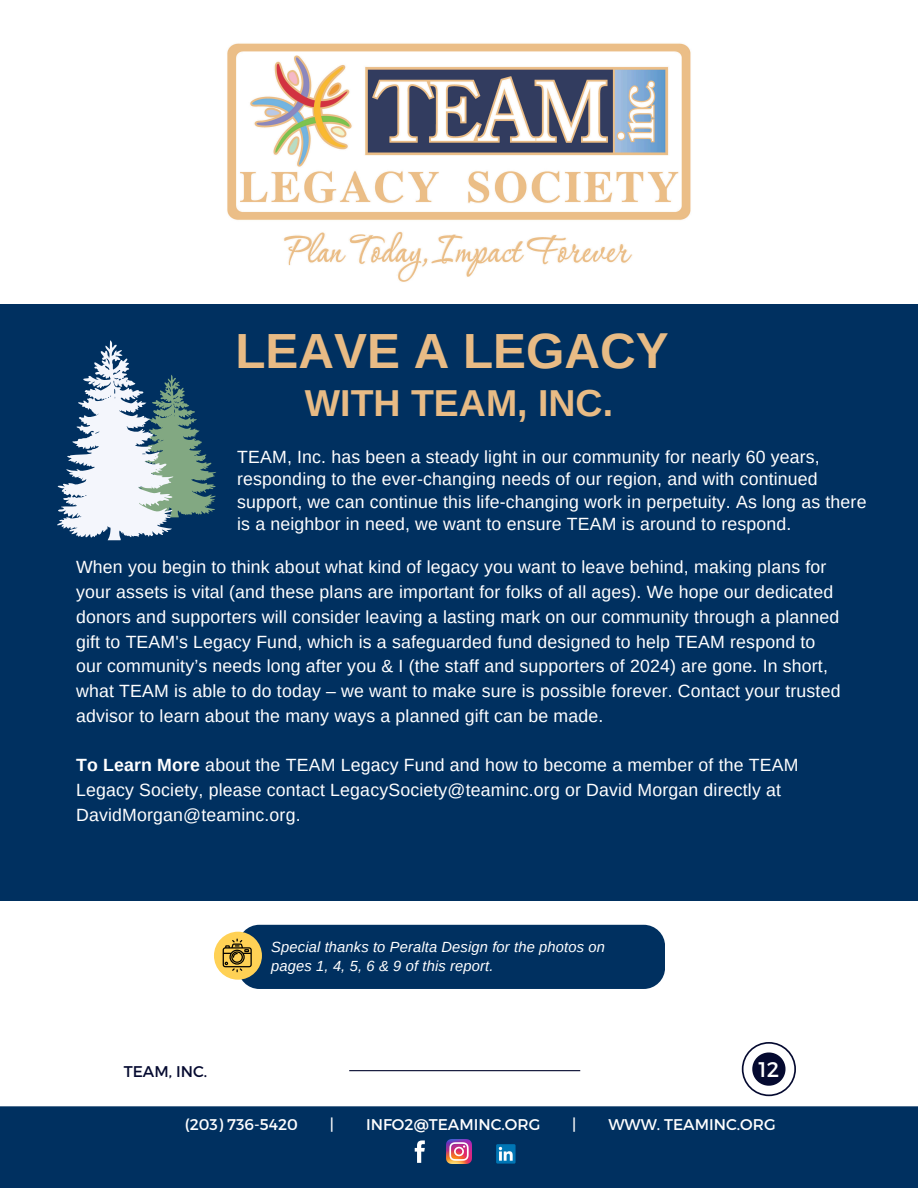
<style>
.page{position:relative;width:918px;height:1188px;background:#fff}
.page>*{position:absolute;margin:0;border:0;box-sizing:border-box;transform-origin:0 0}
.t1{font:700 49.35px "Arimo";color:#e8bb85}
.t2{font:700 37.5px "Arimo";color:#e8bb85}
.t3{font:21.15px "Montserrat";color:#fff}
.t4{font:17.7px/24.8px "Arimo";letter-spacing:.01em;color:#fff}
.t5{font:15.45px "Montserrat";color:#fff}
.t6{font:15.45px "Montserrat";color:#050a30}
.t7{font:italic 14.7px/19.2px "Arimo";letter-spacing:.01em;color:#fff}
.s1{font-weight:700}
</style>
<div class="page">
<div style="left:0;top:304px;width:918px;height:597px;background:#003060"></div>
<svg style="left:742px;top:1042px;width:54px;height:54px"></svg>
<hr style="left:349px;top:1070px;width:231px;height:1px;background:#050a30">
<img style="left:227px;top:43px;width:464px;height:239px">
<svg style="left:57px;top:340px;width:159px;height:200px"></svg>
<div style="left:238px;top:925px;width:427px;height:64px;background:#003060;border-radius:21px"></div>
<svg style="left:214px;top:932px;width:48px;height:48px"></svg>
<div style="left:0;top:1106px;width:918px;height:82px;background:#003060"></div>
<svg style="left:415px;top:1140px;width:10px;height:23px"></svg>
<img style="left:447px;top:1139px;width:24px;height:25px">
<img style="left:496px;top:1144px;width:20px;height:20px">
<h1 class="t1" style="left:235px;top:324px;width:435px">LEAVE A LEGACY</h1>
<h1 class="t2" style="left:305px;top:382px;width:310px">WITH TEAM, INC.</h1>
<h2 class="t4" style="left:237px;top:446px;width:631px;line-height:22.5px">TEAM, Inc. has been a steady light in our community for nearly 60 years, responding to the ever-changing needs of our region, and with continued support, we can continue this life-changing work in perpetuity. As long as there is a neighbor in need, we want to ensure TEAM is around to respond.</h2>
<h2 class="t4" style="left:76px;top:555px;width:766px">When you begin to think about what kind of legacy you want to leave behind, making plans for your assets is vital (and these plans are important for folks of all ages). We hope our dedicated donors and supporters will consider leaving a lasting mark on our community through a planned gift to TEAM's Legacy Fund, which is a safeguarded fund designed to help TEAM respond to our community’s needs long after you &amp; I (the staff and supporters of 2024) are gone. In short, what TEAM is able to do today – we want to make sure is possible forever. Contact your trusted advisor to learn about the many ways a planned gift can be made.</h2>
<h2 class="t4" style="left:76px;top:753px;width:724px"><span class="s1">To Learn More</span> about the TEAM Legacy Fund and how to become a member of the TEAM<br>Legacy Society, please contact LegacySociety@teaminc.org or David Morgan directly at<br>DavidMorgan@teaminc.org.</h2>
<p class="t7" style="left:271px;top:938px;width:335px">Special thanks to Peralta Design for the photos on pages 1, 4, 5, 6 &amp; 9 of this report.</p>
<p class="t6" style="left:124px;top:1061px;width:85px">TEAM, INC.</p>
<p class="t3" style="left:759px;top:1055px;width:22px">12</p>
<p class="t5" style="left:185px;top:1114px;width:115px">(203) 736-5420</p>
<p class="t5" style="left:330px;top:1114px;width:6px">|</p>
<p class="t5" style="left:366px;top:1114px;width:176px">INFO2@TEAMINC.ORG</p>
<p class="t5" style="left:572px;top:1114px;width:6px">|</p>
<p class="t5" style="left:609px;top:1114px;width:169px">WWW. TEAMINC.ORG</p>
</div>
